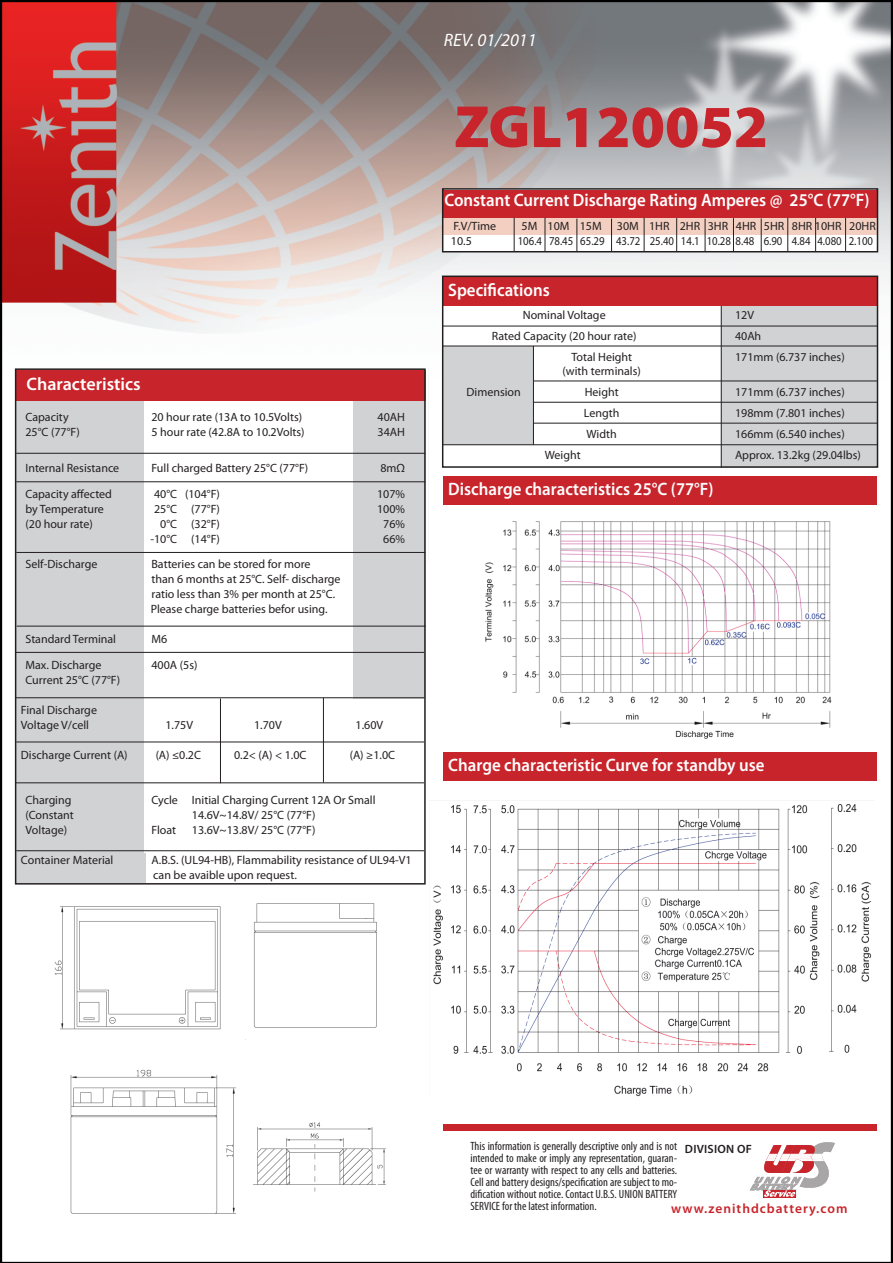
<style>
.page{position:relative;width:893px;height:1263px;background:#fff}
.page>*{position:absolute;margin:0;border:0;box-sizing:border-box;transform-origin:0 0}
.t1{font:900 60px "Myriad Pro";color:#c8242b}
.t2{font:600 18px "Myriad Pro";color:#fff;scale:.94 1}
.t3{font:600 18px "Myriad Pro";color:#fff}
.t4{font:italic 18px "Myriad Pro";color:#fff}
.t5{font:600 13.5px "Myriad Pro";letter-spacing:.075em;color:#c8242b}
.t6{font:12px "Myriad Pro";color:#231f20}
.t7{font:condensed 12px/12px "Myriad Pro";color:#231f20;text-align:justify}
.t8{font:12px "Myriad Pro";color:#231f20;scale:.9 1}
.t9{font:600 12px "Myriad Pro";letter-spacing:.02em;color:#231f20}
</style>
<div class="page">
<img style="left:0;top:0;width:893px;height:1263px">
<div style="left:443px;top:276px;width:434px;height:192px;background:#fff"></div>
<div style="left:721px;top:306px;width:156px;height:162px;background:#d1d2d4"></div>
<div style="left:443px;top:346px;width:91px;height:99px;background:#d1d2d4"></div>
<div style="left:15px;top:384px;width:131px;height:499px;background:#d1d2d4"></div>
<div style="left:145px;top:368px;width:282px;height:484px;background:#fff"></div>
<div style="left:353px;top:368px;width:75px;height:194px;background:#d1d2d4"></div>
<div style="left:353px;top:558px;width:73px;height:140px;background:#d1d2d4"></div>
<div style="left:14px;top:368px;width:413px;height:32px;background:#c8242b"></div>
<div style="left:12px;top:367px;width:417px;height:525px;border:3px solid #fff"></div>
<div style="left:15px;top:368px;width:411px;height:516px;border:2px solid #231f20"></div>
<hr style="left:16px;top:453px;width:409px;height:1px;background:#231f20">
<hr style="left:16px;top:481px;width:409px;height:1px;background:#231f20">
<hr style="left:16px;top:552px;width:409px;height:1px;background:#231f20">
<hr style="left:17px;top:626px;width:409px;height:1px;background:#231f20">
<hr style="left:15px;top:652px;width:409px;height:1px;background:#231f20">
<hr style="left:15px;top:697px;width:409px;height:1px;background:#231f20">
<hr style="left:16px;top:742px;width:408px;height:1px;background:#231f20">
<hr style="left:220px;top:698px;width:1px;height:85px;background:#231f20">
<hr style="left:323px;top:698px;width:1px;height:84px;background:#231f20">
<hr style="left:15px;top:782px;width:409px;height:1px;background:#231f20">
<hr style="left:16px;top:850px;width:408px;height:1px;background:#231f20">
<div style="left:442px;top:189px;width:435px;height:63px;background:#fff"></div>
<div style="left:442px;top:190px;width:435px;height:29px;background:#c8242b"></div>
<div style="left:443px;top:218px;width:434px;height:17px;background:#f2cfc0"></div>
<div style="left:442px;top:188px;width:436px;height:64px;border:2px solid #231f20"></div>
<hr style="left:545px;top:218px;width:1px;height:33px;background:#231f20">
<hr style="left:576px;top:219px;width:1px;height:33px;background:#231f20">
<hr style="left:611px;top:219px;width:1px;height:33px;background:#231f20">
<hr style="left:644px;top:218px;width:1px;height:33px;background:#231f20">
<hr style="left:676px;top:218px;width:1px;height:33px;background:#231f20">
<hr style="left:705px;top:219px;width:1px;height:33px;background:#231f20">
<hr style="left:733px;top:218px;width:1px;height:33px;background:#231f20">
<hr style="left:761px;top:218px;width:1px;height:34px;background:#231f20">
<hr style="left:787px;top:218px;width:1px;height:33px;background:#231f20">
<hr style="left:815px;top:218px;width:1px;height:33px;background:#231f20">
<hr style="left:845px;top:218px;width:1px;height:33px;background:#231f20">
<div style="left:443px;top:277px;width:434px;height:29px;background:#c8242b"></div>
<hr style="left:721px;top:306px;width:1px;height:162px;background:#231f20">
<hr style="left:533px;top:346px;width:1px;height:99px;background:#231f20">
<hr style="left:443px;top:444px;width:435px;height:1px;background:#231f20">
<hr style="left:443px;top:346px;width:435px;height:1px;background:#231f20">
<hr style="left:443px;top:326px;width:435px;height:1px;background:#231f20">
<hr style="left:533px;top:381px;width:345px;height:1px;background:#231f20">
<hr style="left:533px;top:402px;width:345px;height:1px;background:#231f20">
<hr style="left:533px;top:423px;width:345px;height:1px;background:#231f20">
<div style="left:442px;top:276px;width:436px;height:192px;border:2px solid #231f20"></div>
<div style="left:443px;top:476px;width:434px;height:29px;background:#c8242b"></div>
<div style="left:443px;top:752px;width:434px;height:29px;background:#c8242b"></div>
<svg style="left:750px;top:1142px;width:85px;height:55px"></svg>
<div style="left:443px;top:1124px;width:434px;height:6px;background:#c8242b"></div>
<hr style="left:514px;top:218px;width:1px;height:33px;background:#231f20">
<img style="left:481px;top:507px;width:373px;height:233px">
<img style="left:430px;top:801px;width:444px;height:297px">
<img style="left:45px;top:900px;width:345px;height:319px">
<div style="left:362px;top:906px;width:8px;height:12px;background:#fff"></div>
<div style="left:198px;top:1093px;width:8px;height:5px;background:#fff"></div>
<div style="left:82px;top:1093px;width:8px;height:5px;background:#fff"></div>
<p class="t3" style="left:27px;top:372px;width:116px">Characteristics</p>
<p class="t6" style="left:25px;top:410px;width:45px">Capacity</p>
<p class="t6" style="left:151px;top:410px;width:152px">20 hour rate (13A to 10.5Volts)</p>
<p class="t6" style="left:377px;top:410px;width:29px">40AH</p>
<p class="t6" style="left:25px;top:425px;width:56px">25°C (77°F)</p>
<p class="t6" style="left:151px;top:425px;width:155px">5 hour rate (42.8A to 10.2Volts)</p>
<p class="t6" style="left:377px;top:425px;width:29px">34AH</p>
<p class="t6" style="left:25px;top:461px;width:95px">Internal Resistance</p>
<p class="t6" style="left:151px;top:461px;width:158px">Full charged Battery 25°C (77°F)</p>
<p class="t6" style="left:380px;top:461px;width:26px">8mΩ</p>
<p class="t6" style="left:25px;top:486px;width:88px">Capacity affected</p>
<p class="t6" style="left:154px;top:486px;width:67px">40°C (104°F)</p>
<p class="t6" style="left:377px;top:486px;width:29px">107%</p>
<p class="t6" style="left:25px;top:501px;width:80px">by Temperature</p>
<p class="t6" style="left:154px;top:501px;width:67px">25°C (77°F)</p>
<p class="t6" style="left:377px;top:501px;width:29px">100%</p>
<p class="t6" style="left:25px;top:516px;width:69px">(20 hour rate)</p>
<p class="t6" style="left:160px;top:516px;width:61px">0°C (32°F)</p>
<p class="t6" style="left:383px;top:516px;width:23px">76%</p>
<p class="t6" style="left:150px;top:531px;width:71px">-10°C (14°F)</p>
<p class="t6" style="left:383px;top:531px;width:23px">66%</p>
<p class="t6" style="left:25px;top:557px;width:73px">Self-Discharge</p>
<p class="t6" style="left:151px;top:557px;width:161px">Batteries can be stored for more</p>
<p class="t6" style="left:151px;top:572px;width:191px">than 6 months at 25°C. Self- discharge</p>
<p class="t6" style="left:151px;top:587px;width:185px">ratio less than 3% per month at 25°C.</p>
<p class="t6" style="left:151px;top:602px;width:178px">Please charge batteries befor using.</p>
<p class="t6" style="left:25px;top:632px;width:92px">Standard Terminal</p>
<p class="t6" style="left:151px;top:632px;width:17px">M6</p>
<p class="t6" style="left:25px;top:657px;width:78px">Max. Discharge</p>
<p class="t6" style="left:151px;top:657px;width:48px">400A (5s)</p>
<p class="t6" style="left:25px;top:672px;width:96px">Current 25°C (77°F)</p>
<p class="t6" style="left:21px;top:702px;width:78px">Final Discharge</p>
<p class="t6" style="left:21px;top:717px;width:70px">Voltage V/cell</p>
<p class="t6" style="left:165px;top:717px;width:29px">1.75V</p>
<p class="t6" style="left:254px;top:717px;width:29px">1.70V</p>
<p class="t6" style="left:356px;top:717px;width:29px">1.60V</p>
<p class="t6" style="left:21px;top:747px;width:108px">Discharge Current (A)</p>
<p class="t6" style="left:156px;top:747px;width:47px">(A) ≤0.2C</p>
<p class="t6" style="left:234px;top:747px;width:74px">0.2&lt; (A) &lt; 1.0C</p>
<p class="t6" style="left:350px;top:747px;width:47px">(A) ≥1.0C</p>
<p class="t6" style="left:25px;top:792px;width:48px">Charging</p>
<p class="t6" style="left:151px;top:792px;width:226px">Cycle Initial Charging Current 12A Or Small</p>
<p class="t6" style="left:25px;top:807px;width:50px">(Constant</p>
<p class="t6" style="left:192px;top:807px;width:125px">14.6V~14.8V/ 25°C (77°F)</p>
<p class="t6" style="left:26px;top:822px;width:43px">Voltage)</p>
<p class="t6" style="left:151px;top:822px;width:26px">Float</p>
<p class="t6" style="left:192px;top:822px;width:125px">13.6V~13.8V/ 25°C (77°F)</p>
<p class="t6" style="left:21px;top:852px;width:94px">Container Material</p>
<p class="t6" style="left:152px;top:852px;width:261px">A.B.S. (UL94-HB), Flammability resistance of UL94-V1</p>
<p class="t6" style="left:153px;top:867px;width:145px">can be avaible upon request.</p>
<p class="t4" style="left:444px;top:29px;width:94px">REV. 01/2011</p>
<p class="t1" style="left:454px;top:87px;width:315px">ZGL120052</p>
<p class="t2" style="left:444px;top:188px;width:454px">Constant Current Discharge Rating Amperes @ 25°C (77°F)</p>
<p class="t6" style="left:453px;top:218px;width:44px">F.V/Time</p>
<p class="t6" style="left:522px;top:218px;width:82px">5M 10M 15M</p>
<p class="t6" style="left:617px;top:218px;width:260px">30M 1HR 2HR 3HR 4HR 5HR 8HR 10HR 20HR</p>
<p class="t6" style="left:451px;top:233px;width:22px">10.5</p>
<p class="t8" style="left:518px;top:233px;width:396px">106.4 78.45 65.29 43.72 25.40 14.1 10.28 8.48 6.90 4.84 4.080 2.100</p>
<p class="t2" style="left:448px;top:279px;width:109px">Specifications</p>
<p class="t6" style="left:523px;top:308px;width:84px">Nominal Voltage</p>
<p class="t6" style="left:492px;top:329px;width:146px">Rated Capacity (20 hour rate)</p>
<p class="t6" style="left:571px;top:350px;width:62px">Total Height</p>
<p class="t6" style="left:562px;top:363px;width:80px">(with terminals)</p>
<p class="t6" style="left:467px;top:384px;width:56px">Dimension</p>
<p class="t6" style="left:585px;top:384px;width:35px">Height</p>
<p class="t6" style="left:584px;top:405px;width:37px">Length</p>
<p class="t6" style="left:587px;top:426px;width:32px">Width</p>
<p class="t6" style="left:545px;top:447px;width:37px">Weight</p>
<p class="t6" style="left:735px;top:308px;width:21px">12V</p>
<p class="t6" style="left:735px;top:329px;width:28px">40Ah</p>
<p class="t6" style="left:735px;top:350px;width:111px">171mm (6.737 inches)</p>
<p class="t6" style="left:735px;top:384px;width:111px">171mm (6.737 inches)</p>
<p class="t6" style="left:735px;top:405px;width:111px">198mm (7.801 inches)</p>
<p class="t6" style="left:735px;top:426px;width:111px">166mm (6.540 inches)</p>
<p class="t6" style="left:735px;top:447px;width:127px">Approx. 13.2kg (29.04lbs)</p>
<p class="t2" style="left:448px;top:477px;width:284px">Discharge characteristics 25°C (77°F)</p>
<p class="t2" style="left:448px;top:753px;width:338px">Charge characteristic Curve for standby use</p>
<p class="t7" style="left:470px;top:1140px;width:208px">This information is generally descriptive only and is not intended to make or imply any representation, guaran&shy;tee or warranty with respect to any cells and batteries.<br>Cell and battery designs/specification are subject to mo&shy;dification without notice. Contact U.B.S. UNION BATTERY SERVICE for the latest information.</p>
<p class="t9" style="left:685px;top:1141px;width:69px">DIVISION OF</p>
<p class="t5" style="left:671px;top:1199px;width:178px">www.zenithdcbattery.com</p>
</div>
